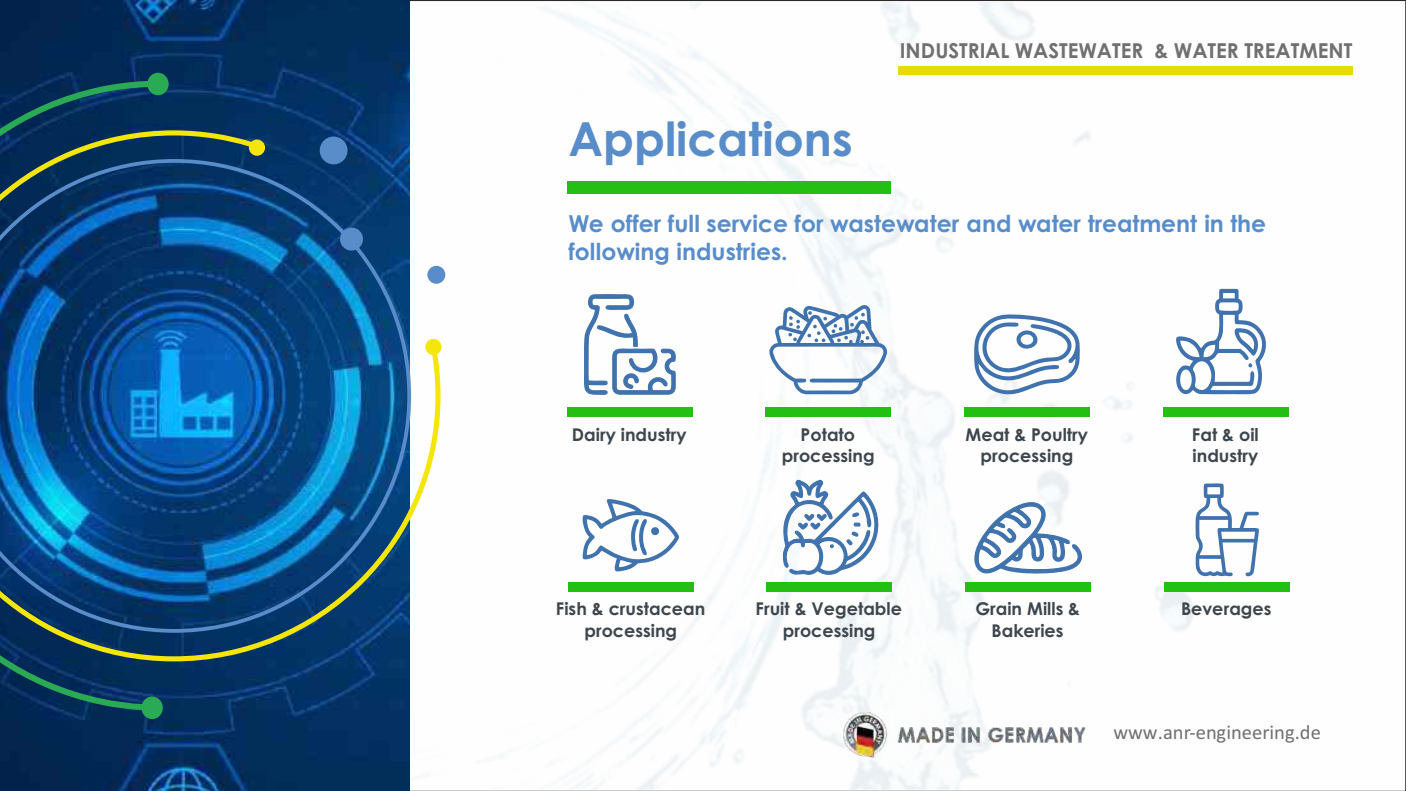
<style>
.page{position:relative;width:1406px;height:791px;background:#fff}
.page>*{position:absolute;margin:0;border:0;box-sizing:border-box;transform-origin:0 0}
.t1{font:700 47.02px "Century Gothic";color:#598dc9}
.t2{font:700 23.4px/28.1px "Century Gothic";color:#598dc9}
.t3{font:700 20.47px "Century Gothic";color:#707070}
.t4{font:20.47px "Calibri";color:#707070}
.t5{font:700 17.55px/21.2px "Century Gothic";color:#3d464d;text-align:center}
</style>
<div class="page">
<img style="left:427px;top:2px;width:863px;height:788px">
<img style="left:0;top:0;width:410px;height:791px">
<img style="left:841px;top:709px;width:248px;height:51px">
<div style="left:567px;top:407px;width:126px;height:10px;background:#24bf13"></div>
<div style="left:765px;top:407px;width:126px;height:10px;background:#24bf13"></div>
<div style="left:964px;top:407px;width:126px;height:10px;background:#24bf13"></div>
<div style="left:568px;top:582px;width:126px;height:10px;background:#24bf13"></div>
<div style="left:766px;top:582px;width:126px;height:10px;background:#24bf13"></div>
<div style="left:965px;top:582px;width:126px;height:10px;background:#24bf13"></div>
<div style="left:1163px;top:407px;width:125px;height:10px;background:#24bf13"></div>
<div style="left:1164px;top:582px;width:125px;height:10px;background:#24bf13"></div>
<div style="left:567px;top:181px;width:324px;height:13px;background:#24bf13"></div>
<div style="left:898px;top:66px;width:455px;height:9px;background:#e8d907"></div>
<svg style="left:583px;top:292px;width:93px;height:104px"></svg>
<svg style="left:769px;top:305px;width:118px;height:89px"></svg>
<svg style="left:974px;top:314px;width:108px;height:83px"></svg>
<svg style="left:1175px;top:287px;width:92px;height:109px"></svg>
<svg style="left:581px;top:498px;width:99px;height:74px"></svg>
<svg style="left:778px;top:479px;width:109px;height:171px"></svg>
<svg style="left:974px;top:495px;width:110px;height:86px"></svg>
<svg style="left:1194px;top:482px;width:65px;height:96px"></svg>
<svg style="left:0;top:73px;width:169px;height:646px;fill:#022b56"></svg>
<svg style="left:0;top:130px;width:442px;height:531px"></svg>
<img style="left:0;top:159px;width:411px;height:474px">
<div style="left:320px;top:137px;width:28px;height:27px;background:#598dc9;border-radius:50%"></div>
<div style="left:427px;top:266px;width:18px;height:18px;background:#598dc9;border-radius:50%"></div>
<h1 class="t1" style="left:568px;top:120px;width:286px">Applications</h1>
<p class="t3" style="left:900px;top:43px;width:454px">INDUSTRIAL WASTEWATER &amp; WATER TREATMENT</p>
<h2 class="t2" style="left:568px;top:212px;width:699px">We offer full service for wastewater and water treatment in the following industries.</h2>
<p class="t5" style="left:572px;top:425px;width:116px">Dairy industry</p>
<p class="t5" style="left:782px;top:425px;width:94px">Potato processing</p>
<p class="t5" style="left:966px;top:425px;width:124px">Meat &amp; Poultry processing</p>
<p class="t5" style="left:1192px;top:425px;width:68px;text-align:left">Fat &amp; oil industry</p>
<p class="t5" style="left:556px;top:600px;width:151px">Fish &amp; crustacean processing</p>
<p class="t5" style="left:756px;top:600px;width:148px">Fruit &amp; Vegetable processing</p>
<p class="t5" style="left:975px;top:600px;width:106px">Grain Mills &amp;<br>Bakeries</p>
<p class="t5" style="left:1181px;top:600px;width:92px">Beverages</p>
<p class="t4" style="left:1113px;top:724px;width:209px">www.anr-engineering.de</p>
</div>
